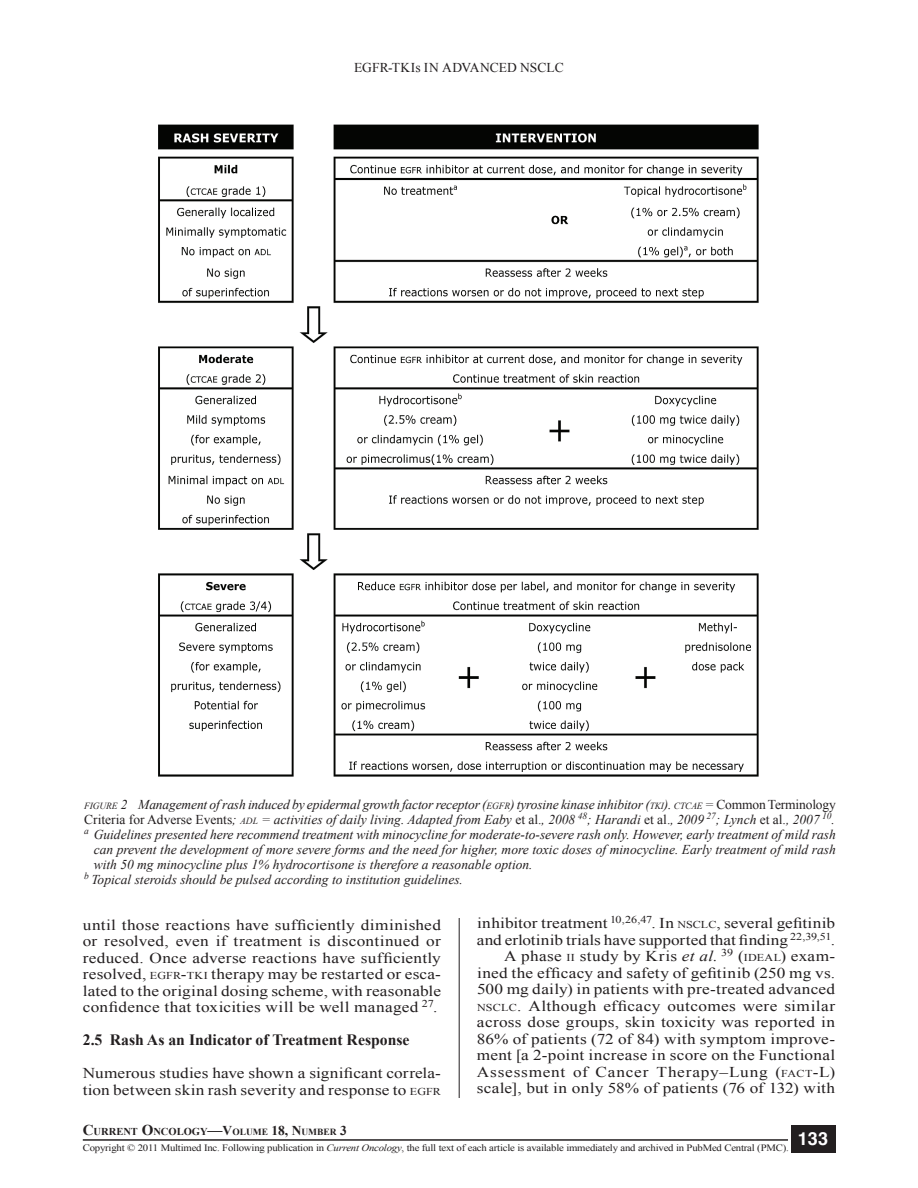
<style>
.page{position:relative;width:918px;height:1188px;background:#fff}
.page>*{position:absolute;margin:0;border:0;box-sizing:border-box;transform-origin:0 0}
.t1{font:700 18px "Helvetica";color:#fff}
.t2{font:700 15.75px "Times New Roman";color:#231f20}
.t3{font:15px/16.5px "Times New Roman";letter-spacing:.015em;color:#231f20;text-align:justify;scale:1.15 1}
.t4{font:italic 13.5px "Times New Roman";color:#231f20}
.t5{font:13.5px "Times New Roman";letter-spacing:.01em;color:#231f20}
.t6{font:700 10.5px "Times New Roman";color:#231f20}
.t7{font:9.75px "Times New Roman";letter-spacing:-.02em;color:#231f20;scale:1.1 1}
.s1{font-size:9.45px}
.s2{font-style:inherit}
.s3{font-style:normal}
.s4{font-size:10.5px}
.s5{font-style:italic}
.s6{font-size:15px}
.s7{font-size:13.5px}
</style>
<div class="page">
<div style="left:791px;top:1125px;width:44px;height:28px;background:#231f20"></div>
<hr style="left:83px;top:1139px;width:705px;height:2px;background:#231f20">
<hr style="left:459px;top:918px;width:1px;height:180px;background:#231f20">
<img style="left:158px;top:124px;width:600px;height:653px">
<p class="t5" style="left:354px;top:59px;width:211px">EGFR-TKIs IN ADVANCED NSCLC</p>
<p class="t4" style="left:84px;top:795px;width:753px"><span class="s1">FIGURE</span> <span class="s2">2</span> Management of rash induced by epidermal growth factor receptor (<span class="s1">EGFR</span>) tyrosine kinase inhibitor (<span class="s1">TKI</span>). <span class="s1">CTCAE</span> = <span class="s3">Common Terminology</span></p>
<p class="t4" style="left:84px;top:810px;width:752px"><span class="s3">Criteria for Adverse Events</span>; <span class="s1">ADL</span> = activities of daily living. Adapted from Eaby <span class="s3">et al.</span>, 2008 <sup>48</sup>; Harandi <span class="s3">et al.</span>, 2009 <sup>27</sup>; Lynch <span class="s3">et al.</span>, 2007 <sup>10</sup>.</p>
<p class="t4" style="left:84px;top:825px;width:753px"><sup>a</sup> Guidelines presented here recommend treatment with minocycline for moderate-to-severe rash only. However, early treatment of mild rash</p>
<p class="t4" style="left:94px;top:840px;width:744px">can prevent the development of more severe forms and the need for higher, more toxic doses of minocycline. Early treatment of mild rash</p>
<p class="t4" style="left:94px;top:855px;width:440px">with 50 mg minocycline plus 1% hydrocortisone is therefore a reasonable option.</p>
<p class="t4" style="left:84px;top:870px;width:380px"><sup>b</sup> Topical steroids should be pulsed according to institution guidelines.</p>
<p class="t3" style="left:83px;top:916px;width:313px">until those reactions have sufficiently diminished or resolved, even if treatment is discontinued or reduced. Once adverse reactions have sufficiently resolved, <span class="s4">EGFR</span>-<span class="s4">TKI</span> therapy may be restarted or esca&shy;lated to the original dosing scheme, with reasonable confidence that toxicities will be well managed <sup>27</sup>.</p>
<p class="t2" style="left:83px;top:1029px;width:328px">2.5 Rash As an Indicator of Treatment Response</p>
<p class="t3" style="left:83px;top:1065px;width:313px">Numerous studies have shown a significant correla&shy;tion between skin rash severity and response to <span class="s4">EGFR</span></p>
<p class="t3" style="left:477px;top:915px;width:313px;text-align:right">inhibitor treatment <sup>10,26,47</sup>. In <span class="s4">NSCLC</span>, several gefitinib and erlotinib trials have supported that finding <sup>22,39,51</sup>.<br>A phase <span class="s4">II</span> study by Kris <span class="s5">et al.</span> <sup>39</sup> (<span class="s4">IDEAL</span>) exam&shy;ined the efficacy and safety of gefitinib (250 mg vs.<br>500 mg daily) in patients with pre-treated advanced <span class="s4">NSCLC</span>. Although efficacy outcomes were similar across dose groups, skin toxicity was reported in 86% of patients (72 of 84) with symptom improve&shy;ment [a 2-point increase in score on the Functional Assessment of Cancer Therapy–Lung (<span class="s4">FACT</span>-L) scale], but in only 58% of patients (76 of 132) with</p>
<p class="t6" style="left:83px;top:1124px;width:265px"><span class="s6">C</span>URRENT <span class="s6">O</span>NCOLOGY<span class="s6">—</span><span class="s7">V</span><span class="s1">OLUME</span> <span class="s7">18, N</span><span class="s1">UMBER</span> <span class="s7">3</span></p>
<p class="t7" style="left:83px;top:1141px;width:643px">Copyright © 2011 Multimed Inc. Following publication in <span class="s5">Current Oncology</span>, the full text of each article is available immediately and archived in PubMed Central (PMC).</p>
<p class="t1" style="left:798px;top:1124px;width:32px">133</p>
</div>
